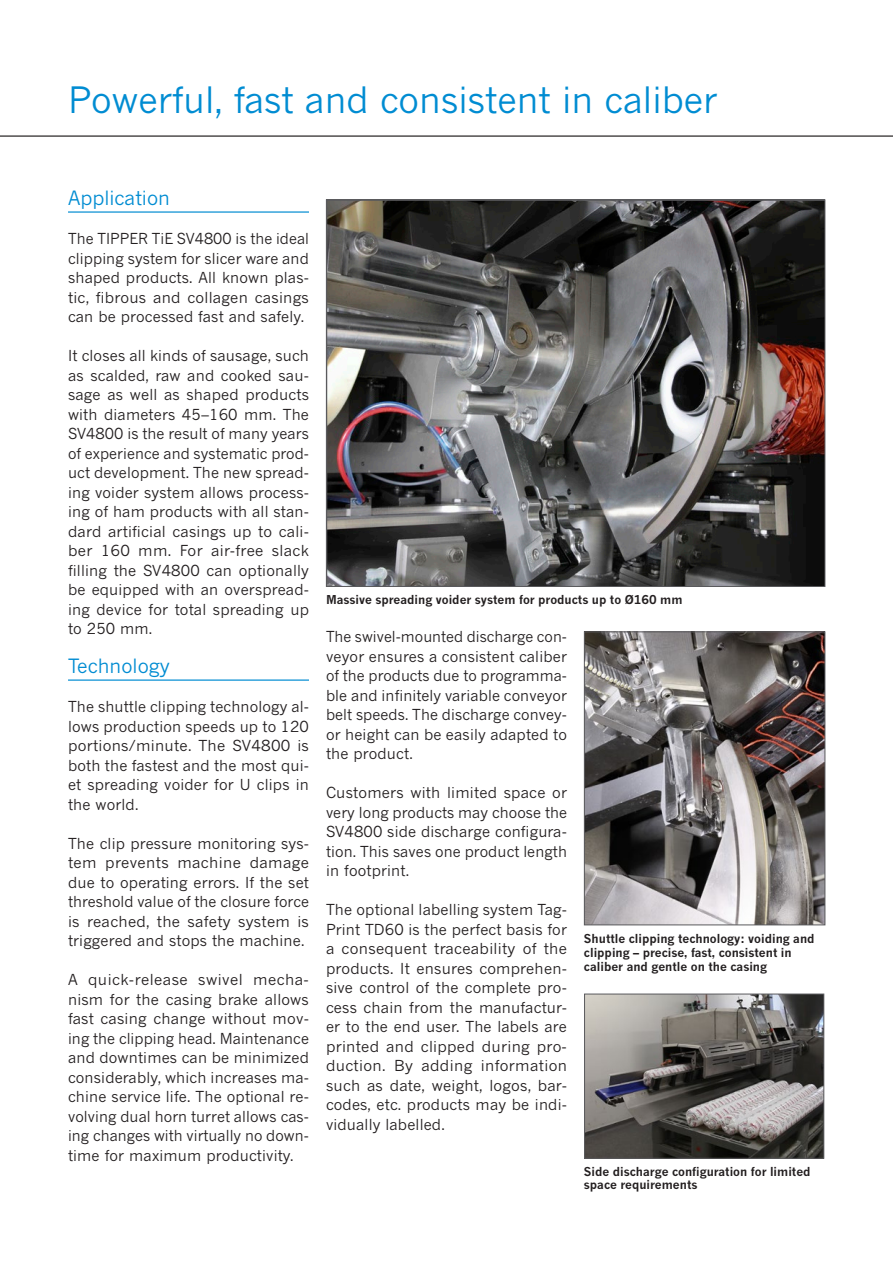
<style>
.page{position:relative;width:893px;height:1263px;background:#fff}
.page>*{position:absolute;margin:0;border:0;box-sizing:border-box;transform-origin:0 0}
.Hauptitel{font:36px "News Gothic MT Pro";color:#008cd2}
.Zwischentitel{font:19.5px "News Gothic MT Pro";color:#008cd2}
.Fliesstext{font:15px/19.5px "News Gothic MT Pro";letter-spacing:.01em;color:#231f20;text-align:justify}
.Bildlegende{font:700 12px/14.4px "News Gothic MT Pro";color:#231f20}
</style>
<div class="page">
<img style="left:586px;top:996px;width:236px;height:161px">
<div style="left:584px;top:994px;width:240px;height:165px;border:1px solid #5a5a5d"></div>
<hr style="left:0;top:135px;width:893px;height:2px;background:#231f20">
<img style="left:586px;top:633px;width:237px;height:290px">
<div style="left:584px;top:631px;width:241px;height:294px;border:1px solid #5a5a5d"></div>
<img style="left:328px;top:201px;width:495px;height:384px">
<hr style="left:68px;top:211px;width:241px;height:2px;background:#008cd2">
<hr style="left:68px;top:679px;width:241px;height:2px;background:#008cd2">
<p class="Hauptitel" style="left:68px;top:78px;width:651px">Powerful, fast and consistent in caliber</p>
<p class="Zwischentitel" style="left:68px;top:186px;width:103px">Application</p>
<p class="Fliesstext" style="left:68px;top:229px;width:242px">The TIPPER TiE SV4800 is the ideal clipping system for slicer ware and shaped products. All known plas&shy;tic, fibrous and collagen casings can be processed fast and safely.</p>
<p class="Fliesstext" style="left:68px;top:346px;width:243px">It closes all kinds of sausage, such as scalded, raw and cooked sau&shy;sage as well as shaped products with diameters 45–160 mm. The SV4800 is the result of many years of experience and systematic prod&shy;uct development. The new spread&shy;ing voider system allows process&shy;ing of ham products with all stan&shy;dard artificial casings up to cali&shy;ber 160 mm. For air-free slack filling the SV4800 can optionally be equipped with an overspread&shy;ing device for total spreading up to 250 mm.</p>
<p class="Zwischentitel" style="left:68px;top:654px;width:103px">Technology</p>
<p class="Fliesstext" style="left:68px;top:697px;width:242px">The shuttle clipping technology al&shy;lows production speeds up to 120 portions/minute. The SV4800 is both the fastest and the most qui&shy;et spreading voider for U clips in the world.</p>
<p class="Fliesstext" style="left:68px;top:833px;width:242px">The clip pressure monitoring sys&shy;tem prevents machine damage due to operating errors. If the set threshold value of the closure force is reached, the safety system is triggered and stops the machine.</p>
<p class="Fliesstext" style="left:68px;top:970px;width:242px">A quick-release swivel mecha&shy;nism for the casing brake allows fast casing change without mov&shy;ing the clipping head. Maintenance and downtimes can be minimized considerably, which increases ma&shy;chine service life. The optional re&shy;volving dual horn turret allows cas&shy;ing changes with virtually no down&shy;time for maximum productivity.</p>
<p class="Bildlegende" style="left:326px;top:592px;width:358px">Massive spreading voider system for products up to Ø160 mm</p>
<p class="Fliesstext" style="left:326px;top:627px;width:243px">The swivel-mounted discharge con&shy;veyor ensures a consistent caliber of the products due to programma&shy;ble and infinitely variable conveyor belt speeds. The discharge convey&shy;or height can be easily adapted to the product.</p>
<p class="Fliesstext" style="left:326px;top:783px;width:243px">Customers with limited space or very long products may choose the SV4800 side discharge configura&shy;tion. This saves one product length in footprint.</p>
<p class="Fliesstext" style="left:326px;top:900px;width:243px">The optional labelling system Tag-Print TD60 is the perfect basis for a consequent traceability of the products. It ensures comprehen&shy;sive control of the complete pro&shy;cess chain from the manufactur&shy;er to the end user. The labels are printed and clipped during pro&shy;duction. By adding information such as date, weight, logos, bar&shy;codes, etc. products may be indi&shy;vidually labelled.</p>
<p class="Bildlegende" style="left:584px;top:931px;width:232px">Shuttle clipping technology: voiding and clipping – precise, fast, consistent in caliber and gentle on the casing</p>
<p class="Bildlegende" style="left:584px;top:1164px;width:228px;line-height:13.5px">Side discharge configuration for limited space requirements</p>
</div>
